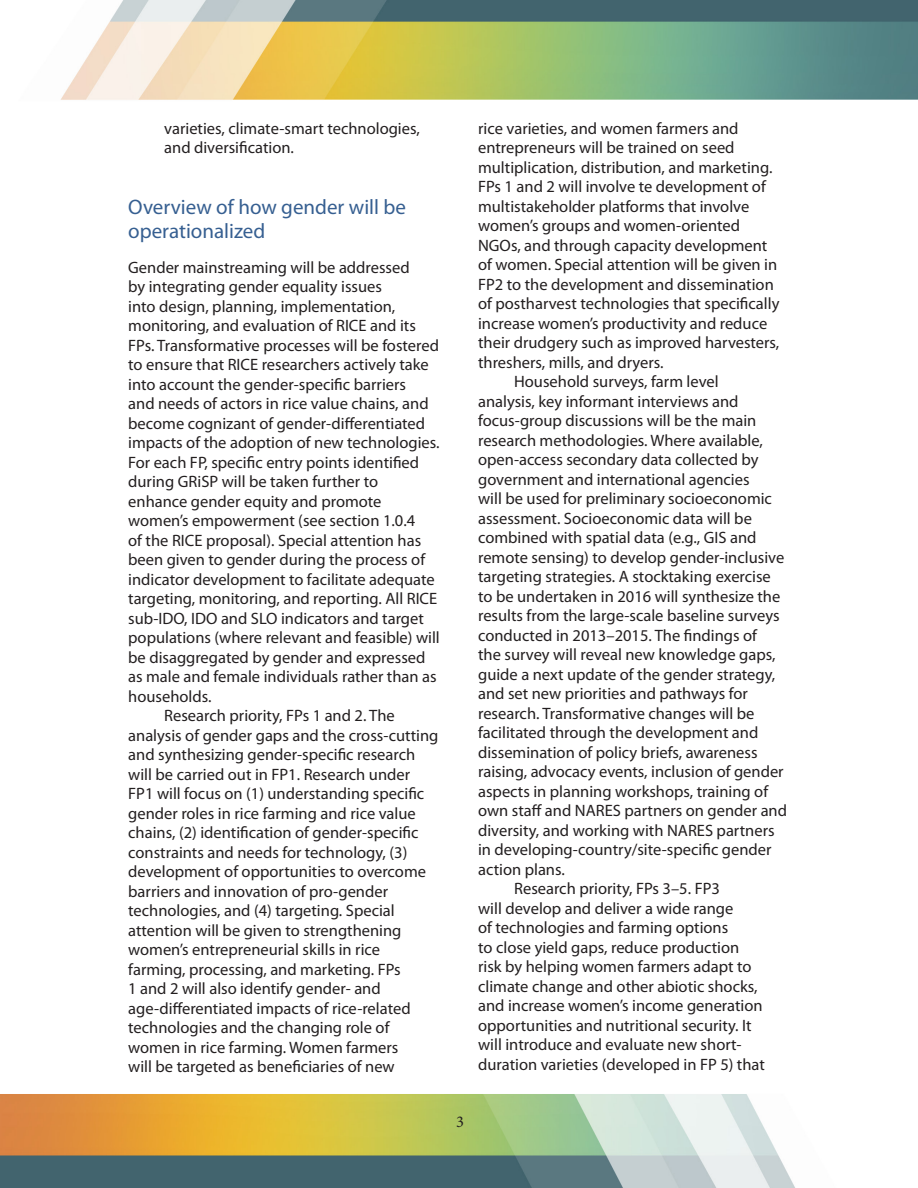
<style>
.page{position:relative;width:918px;height:1188px;background:#fff}
.page>*{position:absolute;margin:0;border:0;box-sizing:border-box;transform-origin:0 0}
.Heading_2{font:21px/24.2px "Myriad Pro";color:#365f91}
.Body_text{font:16.5px/19.5px "Myriad Pro";color:#231f20}
.Bulleted_text{font:16.5px/19.5px "Myriad Pro";color:#231f20}
.t1{font:16.5px "Minion Pro";color:#231f20}
</style>
<div class="page">
<img style="left:0;top:0;width:918px;height:1188px">
<p class="Bulleted_text" style="left:164px;top:119px;width:257px">varieties, climate-smart technologies, and diversification.</p>
<p class="Heading_2" style="left:128px;top:195px;width:279px">Overview of how gender will be operationalized</p>
<p class="Body_text" style="left:128px;top:258px;width:313px">Gender mainstreaming will be addressed<br>by integrating gender equality issues<br>into design, planning, implementation, monitoring, and evaluation of RICE and its FPs. Transformative processes will be fostered to ensure that RICE researchers actively take into account the gender-specific barriers<br>and needs of actors in rice value chains, and become cognizant of gender-differentiated impacts of the adoption of new technologies.<br>For each FP, specific entry points identified during GRiSP will be taken further to enhance gender equity and promote women’s empowerment (see section 1.0.4<br>of the RICE proposal). Special attention has been given to gender during the process of indicator development to facilitate adequate targeting, monitoring, and reporting. All RICE sub-IDO, IDO and SLO indicators and target populations (where relevant and feasible) will be disaggregated by gender and expressed as male and female individuals rather than as households.</p>
<p class="Body_text" style="left:128px;top:706px;width:312px;text-indent:36px">Research priority, FPs 1 and 2. The analysis of gender gaps and the cross-cutting and synthesizing gender-specific research will be carried out in FP1. Research under FP1 will focus on (1) understanding specific gender roles in rice farming and rice value chains, (2) identification of gender-specific constraints and needs for technology, (3) development of opportunities to overcome barriers and innovation of pro-gender technologies, and (4) targeting. Special attention will be given to strengthening women’s entrepreneurial skills in rice farming, processing, and marketing. FPs<br>1 and 2 will also identify gender- and age-differentiated impacts of rice-related technologies and the changing role of women in rice farming. Women farmers<br>will be targeted as beneficiaries of new</p>
<p class="Body_text" style="left:478px;top:119px;width:303px">rice varieties, and women farmers and entrepreneurs will be trained on seed multiplication, distribution, and marketing.<br>FPs 1 and 2 will involve te development of multistakeholder platforms that involve women’s groups and women-oriented NGOs, and through capacity development of women. Special attention will be given in FP2 to the development and dissemination of postharvest technologies that specifically increase women’s productivity and reduce their drudgery such as improved harvesters, threshers, mills, and dryers.</p>
<p class="Body_text" style="left:478px;top:372px;width:310px;text-indent:36px">Household surveys, farm level<br>analysis, key informant interviews and focus-group discussions will be the main research methodologies. Where available, open-access secondary data collected by government and international agencies<br>will be used for preliminary socioeconomic assessment. Socioeconomic data will be combined with spatial data (e.g., GIS and remote sensing) to develop gender-inclusive targeting strategies. A stocktaking exercise to be undertaken in 2016 will synthesize the results from the large-scale baseline surveys conducted in 2013–2015. The findings of<br>the survey will reveal new knowledge gaps, guide a next update of the gender strategy, and set new priorities and pathways for research. Transformative changes will be facilitated through the development and dissemination of policy briefs, awareness raising, advocacy events, inclusion of gender aspects in planning workshops, training of own staff and NARES partners on gender and diversity, and working with NARES partners in developing-country/site-specific gender action plans.</p>
<p class="Body_text" style="left:478px;top:879px;width:288px;text-indent:36px">Research priority, FPs 3–5. FP3<br>will develop and deliver a wide range<br>of technologies and farming options<br>to close yield gaps, reduce production risk by helping women farmers adapt to climate change and other abiotic shocks, and increase women’s income generation opportunities and nutritional security. It will introduce and evaluate new short&shy;duration varieties (developed in FP 5) that</p>
<p class="t1" style="left:456px;top:1110px;width:9px">3</p>
</div>
